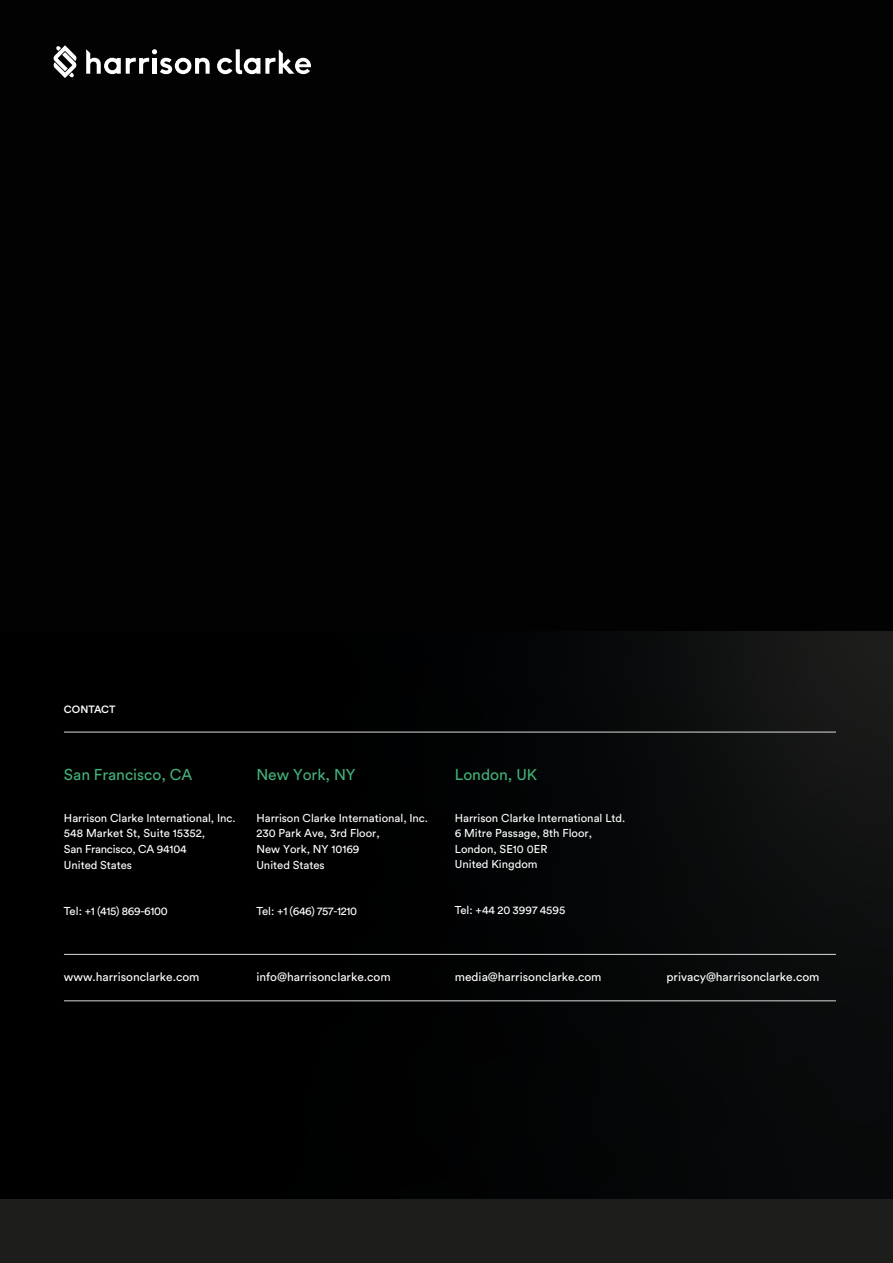
<style>
.page{position:relative;width:893px;height:1263px;background:#020202}
.page>*{position:absolute;margin:0;border:0;box-sizing:border-box;transform-origin:0 0}
.t1{font:15.6px "Circular Std";color:#42b178}
.t2{font:12px "Circular Std";color:#fff}
.t3{font:11.4px/15.6px "Circular Std";color:#fff}
.t4{font:11.4px "Circular Std";letter-spacing:-.025em;color:#fff}
.t5{font:500 10.5px "Circular Std";letter-spacing:-.005em;color:#fff}
</style>
<div class="page">
<div style="left:0;top:631px;width:893px;height:632px;background:linear-gradient(to right,#000,#0d0f0f)"></div>
<div style="left:0;top:1200px;width:893px;height:63px;background:#1d1d1b"></div>
<svg style="left:217px;top:49px;width:94px;height:25px"></svg>
<svg style="left:86px;top:49px;width:124px;height:25px"></svg>
<svg style="left:53px;top:45px;width:24px;height:33px"></svg>
<hr style="left:64px;top:954px;width:772px;height:1px;background:#dadada">
<hr style="left:64px;top:1000px;width:772px;height:1px;background:#dadada">
<hr style="left:64px;top:732px;width:772px;height:1px;background:#dadada">
<p class="t5" style="left:64px;top:703px;width:53px">CONTACT</p>
<h1 class="t1" style="left:64px;top:765px;width:130px">San Francisco, CA</h1>
<p class="t3" style="left:64px;top:810px;width:173px">Harrison Clarke International, Inc.<br>548 Market St, Suite 15352,<br>San Francisco, CA 94104<br>United States</p>
<p class="t4" style="left:64px;top:904px;width:105px">Tel: +1 (415) 869-6100</p>
<h1 class="t1" style="left:256px;top:765px;width:101px">New York, NY</h1>
<p class="t3" style="left:256px;top:810px;width:173px">Harrison Clarke International, Inc.<br>230 Park Ave, 3rd Floor,<br>New York, NY 10169<br>United States</p>
<p class="t4" style="left:256px;top:904px;width:102px">Tel: +1 (646) 757-1210</p>
<h1 class="t1" style="left:455px;top:765px;width:84px">London, UK</h1>
<p class="t3" style="left:455px;top:810px;width:172px">Harrison Clarke International Ltd.<br>6 Mitre Passage, 8th Floor,<br>London, SE10 0ER<br>United Kingdom</p>
<p class="t3" style="left:455px;top:902px;width:112px">Tel: +44 20 3997 4595</p>
<p class="t2" style="left:64px;top:970px;width:137px">www.harrisonclarke.com</p>
<p class="t2" style="left:256px;top:970px;width:136px">info@harrisonclarke.com</p>
<p class="t2" style="left:455px;top:970px;width:148px">media@harrisonclarke.com</p>
<p class="t2" style="left:666px;top:970px;width:155px">privacy@harrisonclarke.com</p>
</div>
